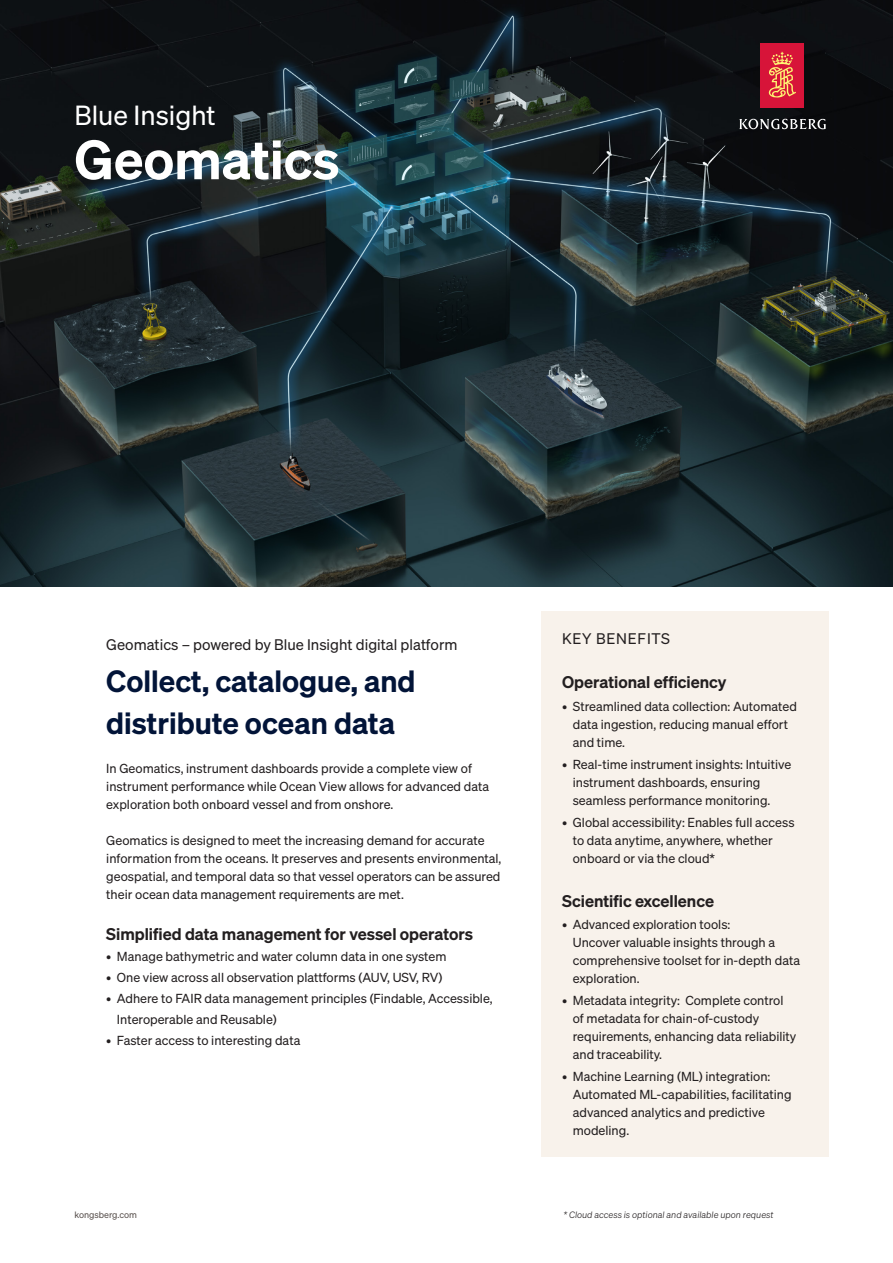
<style>
.page{position:relative;width:893px;height:1263px;background:#fff}
.page>*{position:absolute;margin:0;border:0;box-sizing:border-box;transform-origin:0 0}
.t1{font:600 54px "Sohne";color:#fff}
.t2{font:600 30px/42px "Sohne";color:#021438}
.t3{font:27px "Sohne Buch";color:#fff}
.t4{font:600 16.5px "Sohne";color:#231f20}
.t5{font:15px "Sohne Buch";color:#231f20}
.t6{font:15px "Sohne Buch";letter-spacing:.05em;color:#231f20}
.t7{font:12.75px/18px "Sohne Buch";color:#231f20}
.t8{font:9px "Sohne Leicht Kursiv";color:#231f20}
.t9{font:9px "Sohne Buch";color:#574f4c}
</style>
<div class="page">
<img style="left:0;top:0;width:893px;height:587px">
<div style="left:541px;top:611px;width:287px;height:546px;background:#f8f2eb"></div>
<div style="left:761px;top:43px;width:43px;height:64px;background:#d71439"></div>
<svg style="left:769px;top:52px;width:27px;height:46px"></svg>
<svg style="left:739px;top:119px;width:87px;height:10px"></svg>
<h3 class="t3" style="left:74px;top:99px;width:143px">Blue Insight</h3>
<h1 class="t1" style="left:74px;top:126px;width:267px">Geomatics</h1>
<p class="t5" style="left:106px;top:635px;width:353px">Geomatics – powered by Blue Insight digital platform</p>
<h2 class="t2" style="left:106px;top:659px;width:311px">Collect, catalogue, and distribute ocean data</h2>
<p class="t7" style="left:106px;top:759px;width:384px">In Geomatics, instrument dashboards provide a complete view of instrument performance while Ocean View allows for advanced data exploration both onboard vessel and from onshore.</p>
<p class="t7" style="left:106px;top:831px;width:397px">Geomatics is designed to meet the increasing demand for accurate information from the oceans. It preserves and presents environmental, geospatial, and temporal data so that vessel operators can be assured their ocean data management requirements are met.</p>
<p class="t4" style="left:106px;top:923px;width:368px">Simplified data management for vessel operators</p>
<p class="t7" style="left:106px;top:947px;width:342px">• Manage bathymetric and water column data in one system</p>
<p class="t7" style="left:106px;top:968px;width:338px">• One view across all observation plattforms (AUV, USV, RV)</p>
<p class="t7" style="left:117px;top:987px;width:377px;line-height:21px;text-indent:-11px">• Adhere to FAIR data management principles (Findable, Accessible,<br>Interoperable and Reusable)</p>
<p class="t7" style="left:106px;top:1031px;width:196px">• Faster access to interesting data</p>
<p class="t9" style="left:74px;top:1210px;width:64px">kongsberg.com</p>
<p class="t6" style="left:562px;top:630px;width:109px">KEY BENEFITS</p>
<p class="t4" style="left:562px;top:672px;width:166px">Operational efficiency</p>
<p class="t7" style="left:573px;top:697px;width:226px;text-indent:-11px">• Streamlined data collection: Automated data ingestion, reducing manual effort and time.</p>
<p class="t7" style="left:573px;top:755px;width:220px;text-indent:-11px">• Real-time instrument insights: Intuitive instrument dashboards, ensuring seamless performance monitoring.</p>
<p class="t7" style="left:573px;top:813px;width:223px;text-indent:-11px">• Global accessibility: Enables full access to data anytime, anywhere, whether onboard or via the cloud*</p>
<p class="t4" style="left:562px;top:890px;width:153px">Scientific excellence</p>
<p class="t7" style="left:573px;top:915px;width:229px;text-indent:-11px">• Advanced exploration tools:<br>Uncover valuable insights through a comprehensive toolset for in-depth data exploration.</p>
<p class="t7" style="left:573px;top:991px;width:225px;text-indent:-11px">• Metadata integrity: Complete control of metadata for chain-of-custody requirements, enhancing data reliability and traceability.</p>
<p class="t7" style="left:573px;top:1067px;width:220px;text-indent:-11px">• Machine Learning (ML) integration:<br>Automated ML-capabilities, facilitating advanced analytics and predictive modeling.</p>
<p class="t8" style="left:563px;top:1209px;width:212px">* Cloud access is optional and available upon request</p>
</div>
